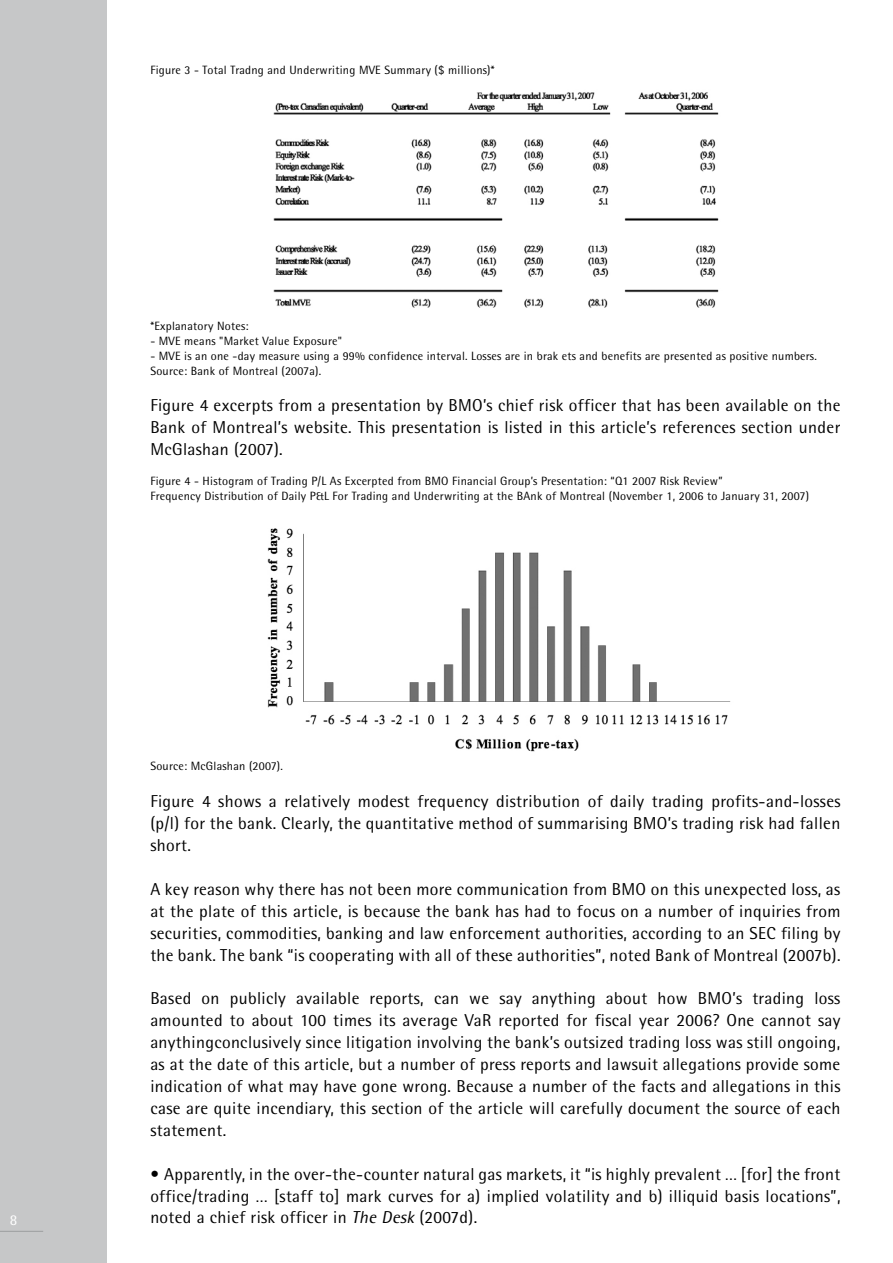
<style>
.page{position:relative;width:893px;height:1263px;background:#fff}
.page>*{position:absolute;margin:0;border:0;box-sizing:border-box;transform-origin:0 0}
.t1{font:17.25px/21.9px "Rotis Semi Sans";letter-spacing:.02em;color:#000;text-align:justify}
.t2{font:15px "Rotis Semi Sans";color:#fff}
.t3{font:12px/15px "Rotis Semi Sans";letter-spacing:.02em;color:#000}
.s1{font-style:italic}
</style>
<div class="page">
<hr style="left:892px;top:0;width:1px;height:1263px;background:#c6c7c8">
<div style="left:0;top:0;width:106px;height:1263px;background:#c6c7c8"></div>
<hr style="left:0;top:1231px;width:43px;height:1px;background:#9c9e9f">
<img style="left:273px;top:92px;width:446px;height:216px">
<img style="left:267px;top:528px;width:464px;height:224px">
<p class="t2" style="left:10px;top:1211px;width:9px">8</p>
<p class="t3" style="left:150px;top:63px;width:346px">Figure 3 - Total Tradng and Underwriting MVE Summary ($ millions)*</p>
<p class="t3" style="left:150px;top:318px;width:100px">*Explanatory Notes:</p>
<p class="t3" style="left:150px;top:333px;width:193px">- MVE means "Market Value Exposure"</p>
<p class="t3" style="left:150px;top:348px;width:668px">- MVE is an one -day measure using a 99% confidence interval. Losses are in brak ets and benefits are presented as positive numbers.<br>Source: Bank of Montreal (2007a).</p>
<p class="t1" style="left:150px;top:394px;width:692px">Figure 4 excerpts from a presentation by BMO’s chief risk officer that has been available on the Bank of Montreal’s website. This presentation is listed in this article’s references section under McGlashan (2007).</p>
<p class="t3" style="left:150px;top:474px;width:660px">Figure 4 - Histogram of Trading P/L As Excerpted from BMO Financial Group’s Presentation: “Q1 2007 Risk Review”<br>Frequency Distribution of Daily P&amp;L For Trading and Underwriting at the BAnk of Montreal (November 1, 2006 to January 31, 2007)</p>
<p class="t3" style="left:150px;top:759px;width:134px">Source: McGlashan (2007).</p>
<p class="t1" style="left:150px;top:790px;width:692px">Figure 4 shows a relatively modest frequency distribution of daily trading profits-and-losses (p/l) for the bank. Clearly, the quantitative method of summarising BMO’s trading risk had fallen short.</p>
<p class="t1" style="left:150px;top:878px;width:692px">A key reason why there has not been more communication from BMO on this unexpected loss, as at the plate of this article, is because the bank has had to focus on a number of inquiries from securities, commodities, banking and law enforcement authorities, according to an SEC filing by the bank. The bank “is cooperating with all of these authorities”, noted Bank of Montreal (2007b).</p>
<p class="t1" style="left:150px;top:987px;width:692px">Based on publicly available reports, can we say anything about how BMO’s trading loss amounted to about 100 times its average VaR reported for fiscal year 2006? One cannot say anythingconclusively since litigation involving the bank’s outsized trading loss was still ongoing, as at the date of this article, but a number of press reports and lawsuit allegations provide some indication of what may have gone wrong. Because a number of the facts and allegations in this case are quite incendiary, this section of the article will carefully document the source of each statement.</p>
<p class="t1" style="left:150px;top:1163px;width:692px">• Apparently, in the over-the-counter natural gas markets, it “is highly prevalent … [for] the front office/trading … [staff to] mark curves for a) implied volatility and b) illiquid basis locations”, noted a chief risk officer in <span class="s1">The Desk</span> (2007d).</p>
</div>
